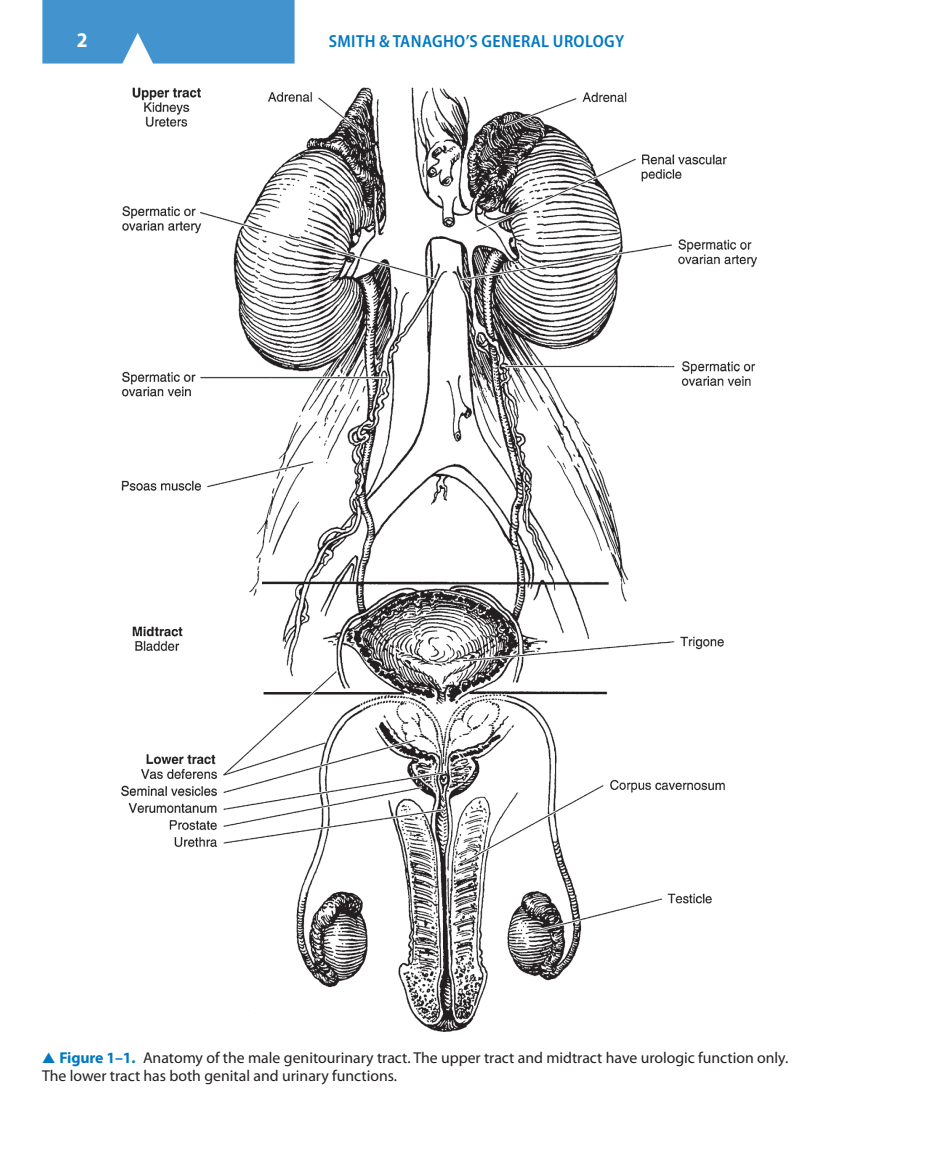
<style>
.page{position:relative;width:930px;height:1150px;background:#fff}
.page>*{position:absolute;margin:0;border:0;box-sizing:border-box;transform-origin:0 0}
.LRH-folio{font:700 semi-condensed 21px "Myriad Pro";color:#fff}
.t1{font:600 semi-condensed 17.5px "Myriad Pro";letter-spacing:.02em;color:#0079c2}
.t2{font:15.75px/18.4px "Myriad Pro";color:#231f20}
.s1{color:#0079c2}
.s2{font-weight:700;color:#0079c2}
</style>
<div class="page">
<div style="left:42px;top:0;width:252px;height:64px;background:#4393cf"></div>
<img style="left:121px;top:87px;width:635px;height:945px">
<p class="LRH-folio" style="left:77px;top:27px;width:12px">2</p>
<p class="t1" style="left:329px;top:30px;width:297px">SMITH &amp; TANAGHO’S GENERAL UROLOGY</p>
<p class="t2" style="left:42px;top:1048px;width:747px"><span class="s1">▲</span> <span class="s2">Figure 1–1.</span> Anatomy of the male genitourinary tract. The upper tract and midtract have urologic function only.<br>The lower tract has both genital and urinary functions.</p>
</div>
